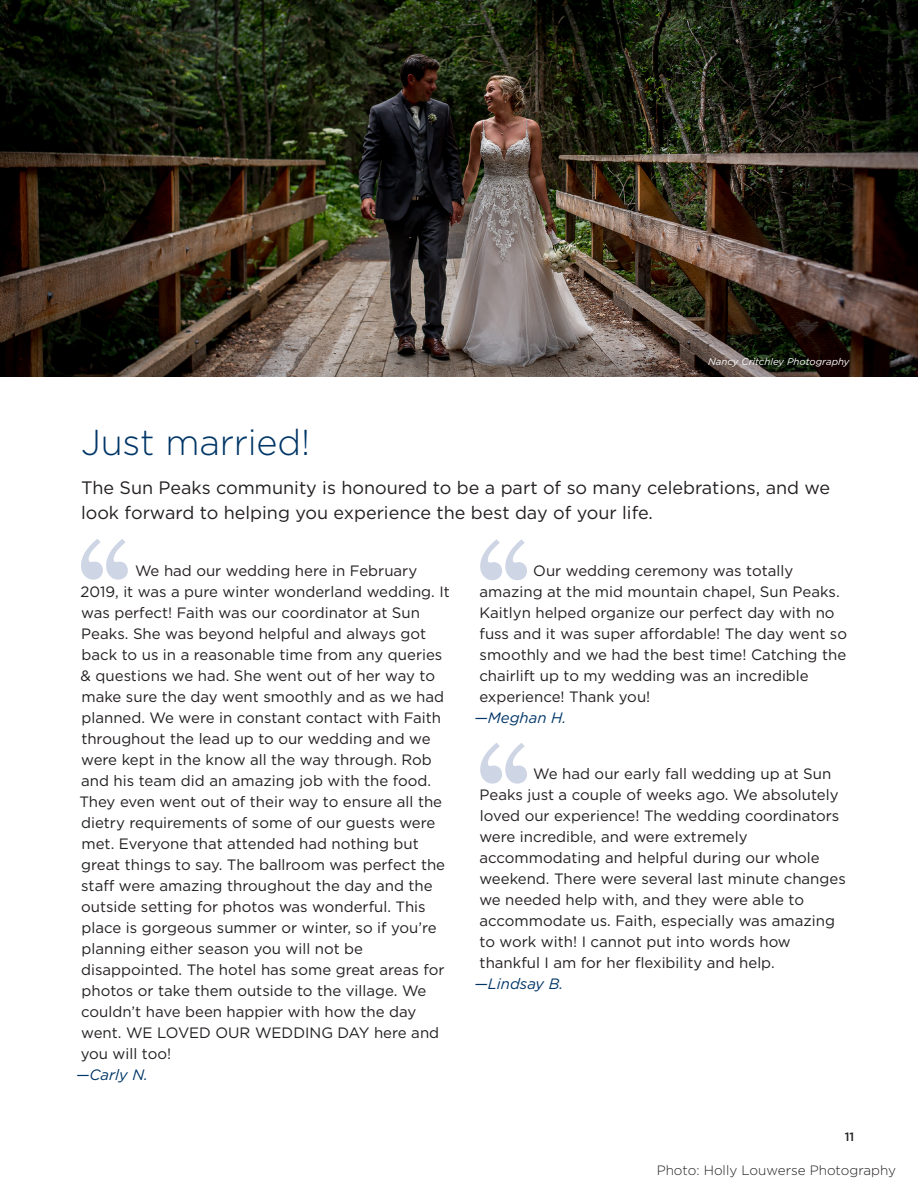
<style>
.page{position:relative;width:918px;height:1188px;background:#fff}
.page>*{position:absolute;margin:0;border:0;box-sizing:border-box;transform-origin:0 0}
.Headline{font:300 36px "Gotham";letter-spacing:-.01em;color:#003667}
.Intro{font:18px/25.5px "Gotham";color:#231f20}
.Body{font:15px/21px "Gotham";color:#231f20}
.Body-2{font:italic 15px "Gotham";color:#003667}
.Venue_Name{font:300 13.5px "Gotham";color:#231f20}
.t1{font:500 12px "Gotham";color:#231f20}
.Venue_Name-2{font:italic 9.75px "Gotham";color:#fff}
</style>
<div class="page">
<svg style="left:480px;top:539px;width:47px;height:41px"></svg>
<svg style="left:81px;top:539px;width:47px;height:41px"></svg>
<svg style="left:480px;top:743px;width:47px;height:41px"></svg>
<img style="left:0;top:0;width:918px;height:377px">
<p class="Venue_Name-2" style="left:708px;top:355px;width:143px">Nancy Critchley Photography</p>
<p class="Headline" style="left:81px;top:419px;width:231px">Just married!</p>
<p class="Intro" style="left:81px;top:474px;width:751px">The Sun Peaks community is honoured to be a part of so many celebrations, and we look forward to helping you experience the best day of your life.</p>
<p class="Body" style="left:79px;top:560px;width:372px;text-indent:56px">We had our wedding here in February 2019, it was a pure winter wonderland wedding. It was perfect! Faith was our coordinator at Sun Peaks. She was beyond helpful and always got back to us in a reasonable time from any queries &amp; questions we had. She went out of her way to make sure the day went smoothly and as we had planned. We were in constant contact with Faith throughout the lead up to our wedding and we were kept in the know all the way through. Rob and his team did an amazing job with the food.<br>They even went out of their way to ensure all the dietry requirements of some of our guests were met. Everyone that attended had nothing but great things to say. The ballroom was perfect the staff were amazing throughout the day and the outside setting for photos was wonderful. This place is gorgeous summer or winter, so if you’re planning either season you will not be disappointed. The hotel has some great areas for photos or take them outside to the village. We couldn’t have been happier with how the day went. WE LOVED OUR WEDDING DAY here and you will too!</p>
<p class="Body-2" style="left:76px;top:1065px;width:73px">—Carly N.</p>
<p class="Body" style="left:533px;top:560px;width:262px">Our wedding ceremony was totally</p>
<p class="Body" style="left:480px;top:581px;width:362px">amazing at the mid mountain chapel, Sun Peaks.</p>
<p class="Body" style="left:480px;top:602px;width:357px">Kaitlyn helped organize our perfect day with no</p>
<p class="Body" style="left:480px;top:623px;width:369px">fuss and it was super affordable! The day went so</p>
<p class="Body" style="left:480px;top:644px;width:368px">smoothly and we had the best time! Catching the</p>
<p class="Body" style="left:479px;top:665px;width:331px">chairlift up to my wedding was an incredible</p>
<p class="Body" style="left:479px;top:686px;width:172px">experience! Thank you!</p>
<p class="Body-2" style="left:474px;top:708px;width:93px">—Meghan H.</p>
<p class="Body" style="left:479px;top:763px;width:368px;text-indent:54px">We had our early fall wedding up at Sun Peaks just a couple of weeks ago. We absolutely loved our experience! The wedding coordinators were incredible, and were extremely accommodating and helpful during our whole weekend. There were several last minute changes we needed help with, and they were able to accommodate us. Faith, especially was amazing to work with! I cannot put into words how thankful I am for her flexibility and help.</p>
<p class="Body-2" style="left:474px;top:974px;width:90px">—Lindsay B.</p>
<p class="t1" style="left:845px;top:1129px;width:11px">11</p>
<p class="Venue_Name" style="left:657px;top:1162px;width:241px">Photo: Holly Louwerse Photography</p>
</div>
